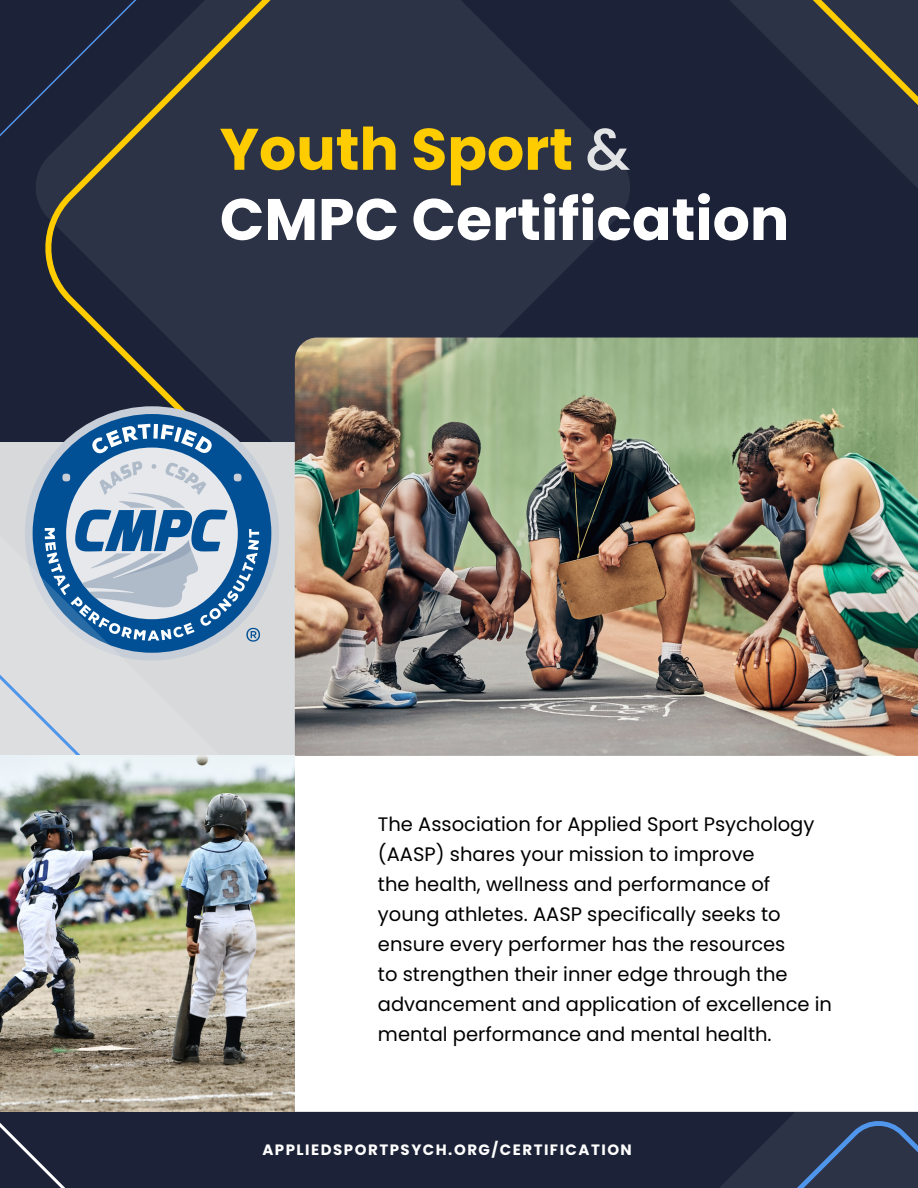
<style>
.page{position:relative;width:918px;height:1188px;background:#fff}
.page>*{position:absolute;margin:0;border:0;box-sizing:border-box;transform-origin:0 0}
.t1{font:700 58.5px/70.2px "Poppins";color:#fff}
.t2{font:19.5px/30px "Poppins";color:#000}
.t3{font:700 15px "Poppins";letter-spacing:.1em;color:#fff}
.s1{color:#fc0}
.s2{font-weight:500;color:#e2e3e4}
</style>
<div class="page">
<div style="left:350px;top:1112px;width:291px;height:76px;background:#1c2237"></div>
<svg style="left:111px;top:0;width:807px;height:378px;background:#252a3d"></svg>
<svg style="left:0;top:0;width:447px;height:241px;background:#2d3242"></svg>
<div style="left:0;top:1111px;width:350px;height:77px;background:#1c2237"></div>
<svg style="left:641px;top:1111px;width:277px;height:77px;background:#293147"></svg>
<div style="left:0;top:442px;width:295px;height:629px;background:#d7d9da"></div>
<img style="left:295px;top:338px;width:623px;height:418px">
<svg style="left:111px;top:378px;width:196px;height:310px"></svg>
<div style="left:25px;top:406px;width:254px;height:254px;background:#c8ced8;border-radius:50%"></div>
<div style="left:33px;top:414px;width:238px;height:239px;background:#015095;border-radius:50%"></div>
<svg style="left:111px;top:424px;width:101px;height:29px"></svg>
<div style="left:66px;top:448px;width:172px;height:171px;background:#e6e8ec;border-radius:50%"></div>
<svg style="left:111px;top:461px;width:149px;height:181px"></svg>
<svg style="left:111px;top:480px;width:122px;height:276px"></svg>
<svg style="left:0;top:230px;width:111px;height:526px"></svg>
<img style="left:0;top:756px;width:295px;height:356px">
<h1 class="t1" style="left:220px;top:115px;width:571px"><span class="s1">Youth Sport</span> <span class="s2">&amp;<br></span>CMPC Certification</h1>
<p class="t2" style="left:378px;top:809px;width:456px">The Association for Applied Sport Psychology (AASP) shares your mission to improve<br>the health, wellness and performance of young athletes. AASP specifically seeks to ensure every performer has the resources<br>to strengthen their inner edge through the advancement and application of excellence in mental performance and mental health.</p>
<p class="t3" style="left:262px;top:1141px;width:371px">APPLIEDSPORTPSYCH.ORG/CERTIFICATION</p>
</div>
